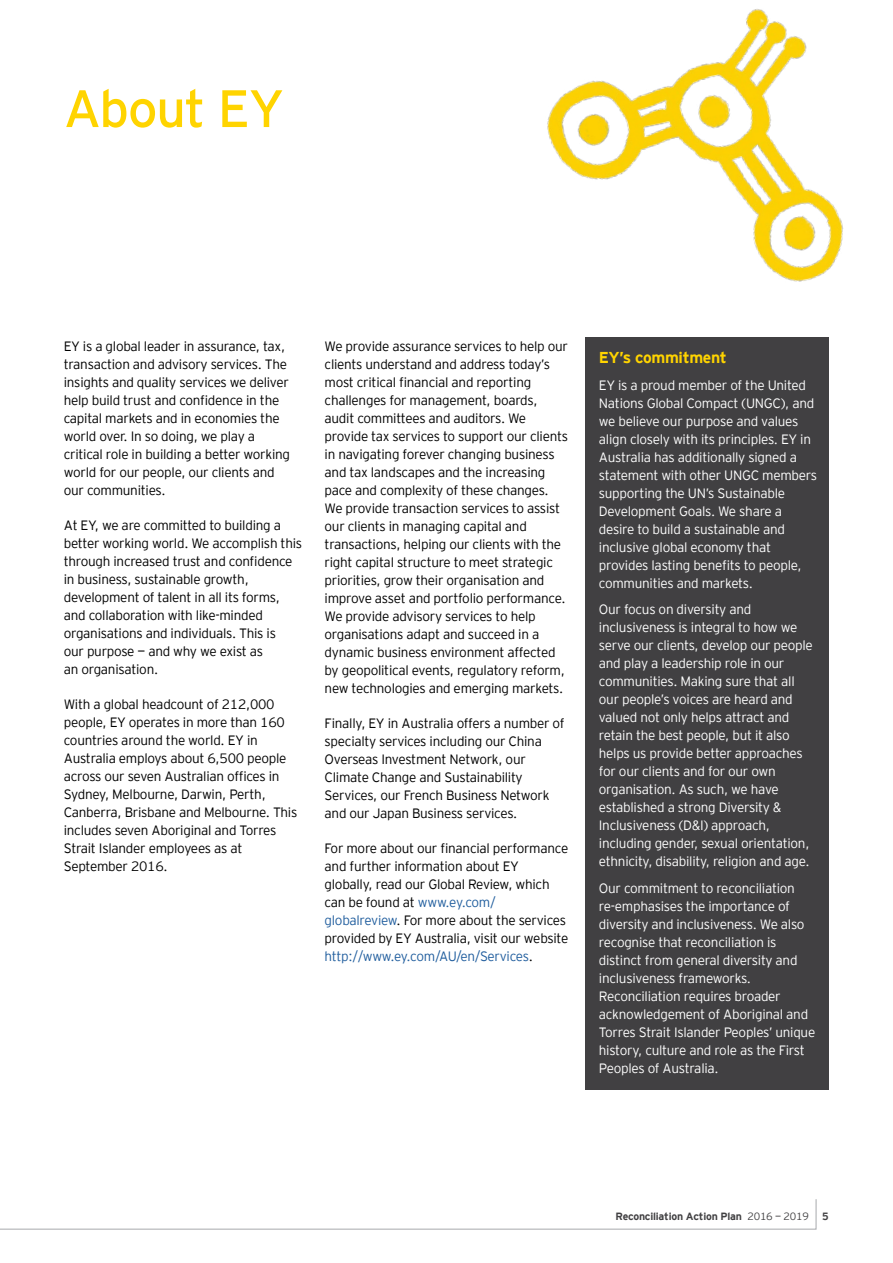
<style>
.page{position:relative;width:893px;height:1263px;background:#fff}
.page>*{position:absolute;margin:0;border:0;box-sizing:border-box;transform-origin:0 0}
.SectorHeads{font:52.5px "EY Interstate";letter-spacing:-.03em;color:#ffd400}
.Body_copy{font:700 15.75px "EY Interstate";letter-spacing:-.02em;color:#ffd400}
.Subheading{font:300 13.5px/18px "EY Interstate";letter-spacing:-.02em;color:#000}
.Body_copy-2{font:300 13.5px/18px "EY Interstate";letter-spacing:-.02em;color:#fff}
.BreadcrumbWhite{font:700 10.5px "EY Interstate";letter-spacing:-.02em;color:#414042}
.s1{color:#215e9e}
.s2{font-weight:300}
</style>
<div class="page">
<svg style="left:0;top:1199px;width:816px;height:30px"></svg>
<div style="left:585px;top:338px;width:244px;height:752px;background:#414042"></div>
<img style="left:547px;top:9px;width:297px;height:329px">
<p class="SectorHeads" style="left:64px;top:71px;width:222px">About EY</p>
<p class="Subheading" style="left:64px;top:336px;width:228px">EY is a global leader in assurance, tax, transaction and advisory services. The insights and quality services we deliver help build trust and confidence in the capital markets and in economies the world over. In so doing, we play a critical role in building a better working world for our people, our clients and our communities.</p>
<p class="Subheading" style="left:64px;top:515px;width:240px">At EY, we are committed to building a better working world. We accomplish this through increased trust and confidence in business, sustainable growth, development of talent in all its forms, and collaboration with like-minded organisations and individuals. This is<br>our purpose — and why we exist as<br>an organisation.</p>
<p class="Subheading" style="left:64px;top:694px;width:235px">With a global headcount of 212,000 people, EY operates in more than 160 countries around the world. EY in Australia employs about 6,500 people across our seven Australian offices in Sydney, Melbourne, Darwin, Perth, Canberra, Brisbane and Melbourne. This includes seven Aboriginal and Torres Strait Islander employees as at September 2016.</p>
<p class="Subheading" style="left:325px;top:336px;width:245px">We provide assurance services to help our clients understand and address today’s most critical financial and reporting challenges for management, boards, audit committees and auditors. We provide tax services to support our clients in navigating forever changing business and tax landscapes and the increasing pace and complexity of these changes.<br>We provide transaction services to assist our clients in managing capital and transactions, helping our clients with the right capital structure to meet strategic priorities, grow their organisation and improve asset and portfolio performance.<br>We provide advisory services to help organisations adapt and succeed in a dynamic business environment affected by geopolitical events, regulatory reform, new technologies and emerging markets.</p>
<p class="Subheading" style="left:325px;top:713px;width:242px">Finally, EY in Australia offers a number of specialty services including our China Overseas Investment Network, our Climate Change and Sustainability Services, our French Business Network and our Japan Business services.</p>
<p class="Subheading" style="left:325px;top:838px;width:245px">For more about our financial performance and further information about EY globally, read our Global Review, which can be found at <span class="s1">www.ey.com/ globalreview</span>. For more about the services provided by EY Australia, visit our website <span class="s1">http://www.ey.com/AU/en/Services</span>.</p>
<p class="Body_copy" style="left:599px;top:346px;width:129px">EY’s commitment</p>
<p class="Body_copy-2" style="left:599px;top:375px;width:220px">EY is a proud member of the United Nations Global Compact (UNGC), and we believe our purpose and values align closely with its principles. EY in Australia has additionally signed a statement with other UNGC members supporting the UN’s Sustainable Development Goals. We share a desire to build a sustainable and inclusive global economy that provides lasting benefits to people, communities and markets.</p>
<p class="Body_copy-2" style="left:599px;top:600px;width:216px">Our focus on diversity and inclusiveness is integral to how we serve our clients, develop our people and play a leadership role in our communities. Making sure that all our people’s voices are heard and valued not only helps attract and retain the best people, but it also helps us provide better approaches for our clients and for our own organisation. As such, we have established a strong Diversity &amp; Inclusiveness (D&amp;I) approach, including gender, sexual orientation, ethnicity, disability, religion and age.</p>
<p class="Body_copy-2" style="left:599px;top:878px;width:218px">Our commitment to reconciliation re-emphasises the importance of diversity and inclusiveness. We also recognise that reconciliation is distinct from general diversity and inclusiveness frameworks.<br>Reconciliation requires broader acknowledgement of Aboriginal and Torres Strait Islander Peoples’ unique history, culture and role as the First Peoples of Australia.</p>
<p class="BreadcrumbWhite" style="left:616px;top:1208px;width:195px">Reconciliation Action Plan <span class="s2">2016 — 2019</span></p>
<p class="BreadcrumbWhite" style="left:822px;top:1208px;width:8px">5</p>
</div>
